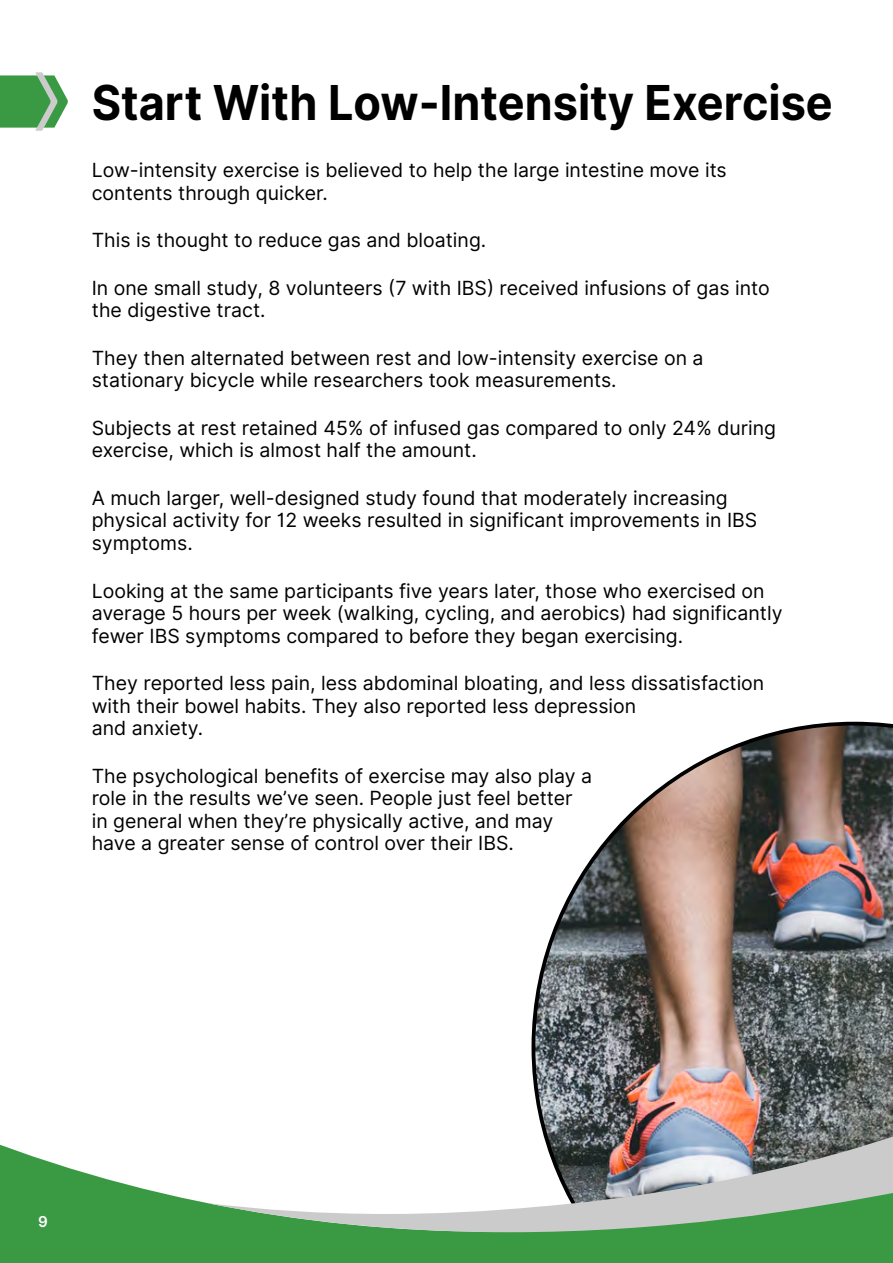
<style>
.page{position:relative;width:893px;height:1263px;background:#fff}
.page>*{position:absolute;margin:0;border:0;box-sizing:border-box;transform-origin:0 0}
.t1{font:700 48.15px "Inter";color:#000;scale:.93 1}
.t2{font:19.5px/22.5px "Inter";color:#000}
.t3{font:600 15px "Inter";color:#fff}
</style>
<div class="page">
<img style="left:531px;top:722px;width:362px;height:349px">
<svg style="left:0;top:1071px;width:893px;height:192px"></svg>
<svg style="left:206px;top:1132px;width:687px;height:100px"></svg>
<svg style="left:0;top:72px;width:68px;height:58px"></svg>
<p class="t1" style="left:92px;top:67px;width:798px">Start With Low-Intensity Exercise</p>
<p class="t2" style="left:92px;top:159px;width:636px">Low-intensity exercise is believed to help the large intestine move its contents through quicker.</p>
<p class="t2" style="left:92px;top:229px;width:396px">This is thought to reduce gas and bloating.</p>
<p class="t2" style="left:92px;top:277px;width:679px">In one small study, 8 volunteers (7 with IBS) received infusions of gas into the digestive tract.</p>
<p class="t2" style="left:92px;top:347px;width:613px">They then alternated between rest and low-intensity exercise on a stationary bicycle while researchers took measurements.</p>
<p class="t2" style="left:92px;top:417px;width:686px">Subjects at rest retained 45% of infused gas compared to only 24% during exercise, which is almost half the amount.</p>
<p class="t2" style="left:92px;top:487px;width:667px">A much larger, well-designed study found that moderately increasing physical activity for 12 weeks resulted in significant improvements in IBS symptoms.</p>
<p class="t2" style="left:92px;top:579px;width:692px">Looking at the same participants five years later, those who exercised on average 5 hours per week (walking, cycling, and aerobics) had significantly fewer IBS symptoms compared to before they began exercising.</p>
<p class="t2" style="left:92px;top:672px;width:674px">They reported less pain, less abdominal bloating, and less dissatisfaction with their bowel habits. They also reported less depression<br>and anxiety.</p>
<p class="t2" style="left:92px;top:764px;width:502px">The psychological benefits of exercise may also play a role in the results we’ve seen. People just feel better in general when they’re physically active, and may have a greater sense of control over their IBS.</p>
<p class="t3" style="left:38px;top:1210px;width:11px">9</p>
</div>
